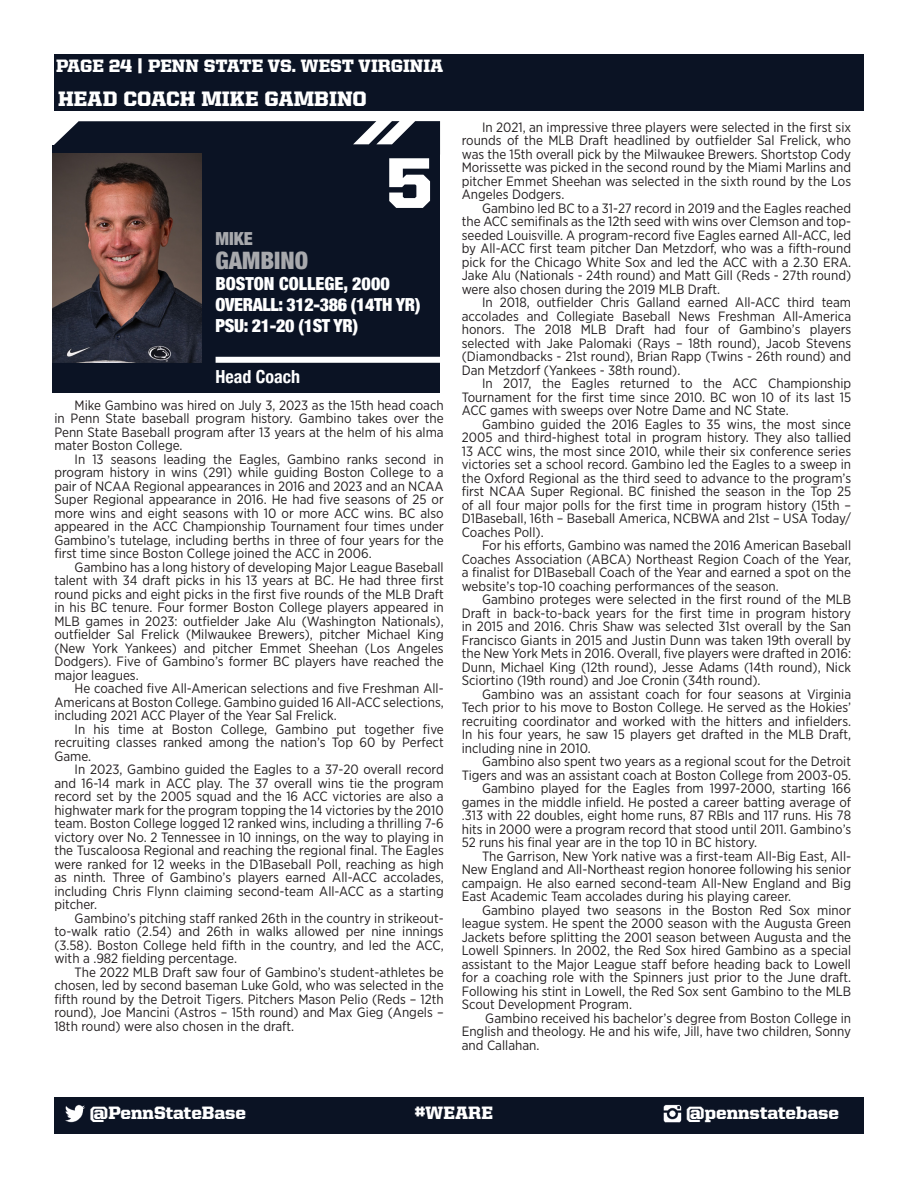
<style>
.page{position:relative;width:918px;height:1188px;background:#fff}
.page>*{position:absolute;margin:0;border:0;box-sizing:border-box;transform-origin:0 0}
.t1{font:900 72px "United Serif Reg";color:#fff}
.t2{font:900 condensed 24px "Helvetica Neue";color:#a8a9ad}
.t3{font:900 21px "United Serif Reg";color:#fff}
.t4{font:900 18px "United Serif Reg";color:#fff}
.t5{font:900 condensed 18px "Helvetica Neue";letter-spacing:-.02em;color:#fff}
.t6{font:900 condensed 18px "Helvetica Neue";color:#fff}
.t7{font:700 condensed 18px "Helvetica Neue";color:#fff}
.t8{font:900 condensed 18px "Helvetica Neue";color:#a8a9ad}
.t9{font:13.5px/13.5px "Gotham Narrow";color:#231f20;text-align:justify}
</style>
<div class="page">
<div style="left:54px;top:54px;width:810px;height:32px;background:#0b1324"></div>
<div style="left:54px;top:1097px;width:810px;height:37px;background:#0b1324"></div>
<img style="left:65px;top:1104px;width:20px;height:19px">
<img style="left:663px;top:1104px;width:19px;height:18px">
<svg style="left:54px;top:121px;width:386px;height:24px"></svg>
<div style="left:52px;top:145px;width:388px;height:247px;background:#0b1324"></div>
<img style="left:52px;top:153px;width:150px;height:210px">
<div style="left:216px;top:357px;width:230px;height:6px;background:#fff"></div>
<div style="left:54px;top:86px;width:810px;height:24px;background:#0b1324"></div>
<p class="t4" style="left:56px;top:56px;width:389px">PAGE 24 | PENN STATE VS. WEST VIRGINIA</p>
<p class="t3" style="left:58px;top:87px;width:310px">HEAD COACH MIKE GAMBINO</p>
<p class="t1" style="left:386px;top:143px;width:48px">5</p>
<p class="t8" style="left:216px;top:223px;width:39px">MIKE</p>
<p class="t2" style="left:216px;top:240px;width:94px">GAMBINO</p>
<p class="t6" style="left:216px;top:268px;width:176px">BOSTON COLLEGE, 2000</p>
<p class="t5" style="left:216px;top:289px;width:206px">OVERALL: 312-386 (14TH YR)</p>
<p class="t5" style="left:216px;top:310px;width:144px">PSU: 21-20 (1ST YR)</p>
<p class="t7" style="left:216px;top:362px;width:86px">Head Coach</p>
<p class="t9" style="left:54px;top:398px;width:391px;text-indent:20px">Mike Gambino was hired on July 3, 2023 as the 15th head coach in Penn State baseball program history. Gambino takes over the Penn State Baseball program after 13 years at the helm of his alma mater Boston College.</p>
<p class="t9" style="left:54px;top:452px;width:391px;text-indent:20px">In 13 seasons leading the Eagles, Gambino ranks second in program history in wins (291) while guiding Boston College to a pair of NCAA Regional appearances in 2016 and 2023 and an NCAA Super Regional appearance in 2016. He had five seasons of 25 or more wins and eight seasons with 10 or more ACC wins. BC also appeared in the ACC Championship Tournament four times under Gambino’s tutelage, including berths in three of four years for the first time since Boston College joined the ACC in 2006.</p>
<p class="t9" style="left:54px;top:560px;width:391px;text-indent:20px">Gambino has a long history of developing Major League Baseball talent with 34 draft picks in his 13 years at BC. He had three first round picks and eight picks in the first five rounds of the MLB Draft in his BC tenure. Four former Boston College players appeared in MLB games in 2023: outfielder Jake Alu (Washington Nationals), outfielder Sal Frelick (Milwaukee Brewers), pitcher Michael King (New York Yankees) and pitcher Emmet Sheehan (Los Angeles Dodgers). Five of Gambino’s former BC players have reached the major leagues.</p>
<p class="t9" style="left:54px;top:682px;width:391px;text-indent:20px">He coached five All-American selections and five Freshman All-Americans at Boston College. Gambino guided 16 All-ACC selections, including 2021 ACC Player of the Year Sal Frelick.</p>
<p class="t9" style="left:54px;top:722px;width:391px;text-indent:20px">In his time at Boston College, Gambino put together five recruiting classes ranked among the nation’s Top 60 by Perfect Game.</p>
<p class="t9" style="left:54px;top:763px;width:391px;text-indent:20px">In 2023, Gambino guided the Eagles to a 37-20 overall record and 16-14 mark in ACC play. The 37 overall wins tie the program record set by the 2005 squad and the 16 ACC victories are also a highwater mark for the program topping the 14 victories by the 2010 team. Boston College logged 12 ranked wins, including a thrilling 7-6 victory over No. 2 Tennessee in 10 innings, on the way to playing in the Tuscaloosa Regional and reaching the regional final. The Eagles were ranked for 12 weeks in the D1Baseball Poll, reaching as high as ninth. Three of Gambino’s players earned All-ACC accolades, including Chris Flynn claiming second-team All-ACC as a starting pitcher.</p>
<p class="t9" style="left:54px;top:911px;width:391px;text-indent:20px">Gambino’s pitching staff ranked 26th in the country in strikeout&shy;to-walk ratio (2.54) and 26th in walks allowed per nine innings (3.58). Boston College held fifth in the country, and led the ACC, with a .982 fielding percentage.</p>
<p class="t9" style="left:54px;top:965px;width:391px;text-indent:20px">The 2022 MLB Draft saw four of Gambino’s student-athletes be chosen, led by second baseman Luke Gold, who was selected in the fifth round by the Detroit Tigers. Pitchers Mason Pelio (Reds – 12th round), Joe Mancini (Astros – 15th round) and Max Gieg (Angels – 18th round) were also chosen in the draft.</p>
<p class="t9" style="left:462px;top:120px;width:391px;text-indent:20px">In 2021, an impressive three players were selected in the first six rounds of the MLB Draft headlined by outfielder Sal Frelick, who was the 15th overall pick by the Milwaukee Brewers. Shortstop Cody Morissette was picked in the second round by the Miami Marlins and pitcher Emmet Sheehan was selected in the sixth round by the Los Angeles Dodgers.</p>
<p class="t9" style="left:462px;top:201px;width:391px;text-indent:20px">Gambino led BC to a 31-27 record in 2019 and the Eagles reached the ACC semifinals as the 12th seed with wins over Clemson and top&shy;seeded Louisville. A program-record five Eagles earned All-ACC, led by All-ACC first team pitcher Dan Metzdorf, who was a fifth-round pick for the Chicago White Sox and led the ACC with a 2.30 ERA.<br>Jake Alu (Nationals - 24th round) and Matt Gill (Reds - 27th round) were also chosen during the 2019 MLB Draft.</p>
<p class="t9" style="left:462px;top:296px;width:391px;text-indent:20px">In 2018, outfielder Chris Galland earned All-ACC third team accolades and Collegiate Baseball News Freshman All-America honors. The 2018 MLB Draft had four of Gambino’s players selected with Jake Palomaki (Rays – 18th round), Jacob Stevens (Diamondbacks - 21st round), Brian Rapp (Twins - 26th round) and Dan Metzdorf (Yankees - 38th round).</p>
<p class="t9" style="left:462px;top:377px;width:391px;text-indent:20px">In 2017, the Eagles returned to the ACC Championship Tournament for the first time since 2010. BC won 10 of its last 15<br>ACC games with sweeps over Notre Dame and NC State.</p>
<p class="t9" style="left:462px;top:417px;width:391px;text-indent:20px">Gambino guided the 2016 Eagles to 35 wins, the most since 2005 and third-highest total in program history. They also tallied 13 ACC wins, the most since 2010, while their six conference series victories set a school record. Gambino led the Eagles to a sweep in the Oxford Regional as the third seed to advance to the program’s first NCAA Super Regional. BC finished the season in the Top 25 of all four major polls for the first time in program history (15th – D1Baseball, 16th – Baseball America, NCBWA and 21st – USA Today/ Coaches Poll).</p>
<p class="t9" style="left:462px;top:539px;width:391px;text-indent:20px">For his efforts, Gambino was named the 2016 American Baseball Coaches Association (ABCA) Northeast Region Coach of the Year, a finalist for D1Baseball Coach of the Year and earned a spot on the website’s top-10 coaching performances of the season.</p>
<p class="t9" style="left:462px;top:593px;width:391px;text-indent:20px">Gambino proteges were selected in the first round of the MLB Draft in back-to-back years for the first time in program history in 2015 and 2016. Chris Shaw was selected 31st overall by the San Francisco Giants in 2015 and Justin Dunn was taken 19th overall by the New York Mets in 2016. Overall, five players were drafted in 2016:<br>Dunn, Michael King (12th round), Jesse Adams (14th round), Nick Sciortino (19th round) and Joe Cronin (34th round).</p>
<p class="t9" style="left:462px;top:687px;width:391px;text-indent:20px">Gambino was an assistant coach for four seasons at Virginia Tech prior to his move to Boston College. He served as the Hokies’ recruiting coordinator and worked with the hitters and infielders.<br>In his four years, he saw 15 players get drafted in the MLB Draft, including nine in 2010.</p>
<p class="t9" style="left:462px;top:755px;width:391px;text-align:right">Gambino also spent two years as a regional scout for the Detroit<br>Tigers and was an assistant coach at Boston College from 2003-05.</p>
<p class="t9" style="left:462px;top:782px;width:391px;text-indent:20px">Gambino played for the Eagles from 1997-2000, starting 166 games in the middle infield. He posted a career batting average of .313 with 22 doubles, eight home runs, 87 RBIs and 117 runs. His 78 hits in 2000 were a program record that stood until 2011. Gambino’s 52 runs his final year are in the top 10 in BC history.</p>
<p class="t9" style="left:462px;top:849px;width:391px;text-indent:20px">The Garrison, New York native was a first-team All-Big East, All-New England and All-Northeast region honoree following his senior campaign. He also earned second-team All-New England and Big East Academic Team accolades during his playing career.</p>
<p class="t9" style="left:462px;top:903px;width:391px;text-indent:20px">Gambino played two seasons in the Boston Red Sox minor league system. He spent the 2000 season with the Augusta Green Jackets before splitting the 2001 season between Augusta and the Lowell Spinners. In 2002, the Red Sox hired Gambino as a special assistant to the Major League staff before heading back to Lowell for a coaching role with the Spinners just prior to the June draft.<br>Following his stint in Lowell, the Red Sox sent Gambino to the MLB Scout Development Program.</p>
<p class="t9" style="left:462px;top:1011px;width:391px;text-indent:24px">Gambino received his bachelor’s degree from Boston College in English and theology. He and his wife, Jill, have two children, Sonny and Callahan.</p>
<p class="t4" style="left:90px;top:1102px;width:158px">@PennStateBase</p>
<p class="t4" style="left:415px;top:1102px;width:80px">#WEARE</p>
<p class="t4" style="left:686px;top:1103px;width:154px">@pennstatebase</p>
</div>
